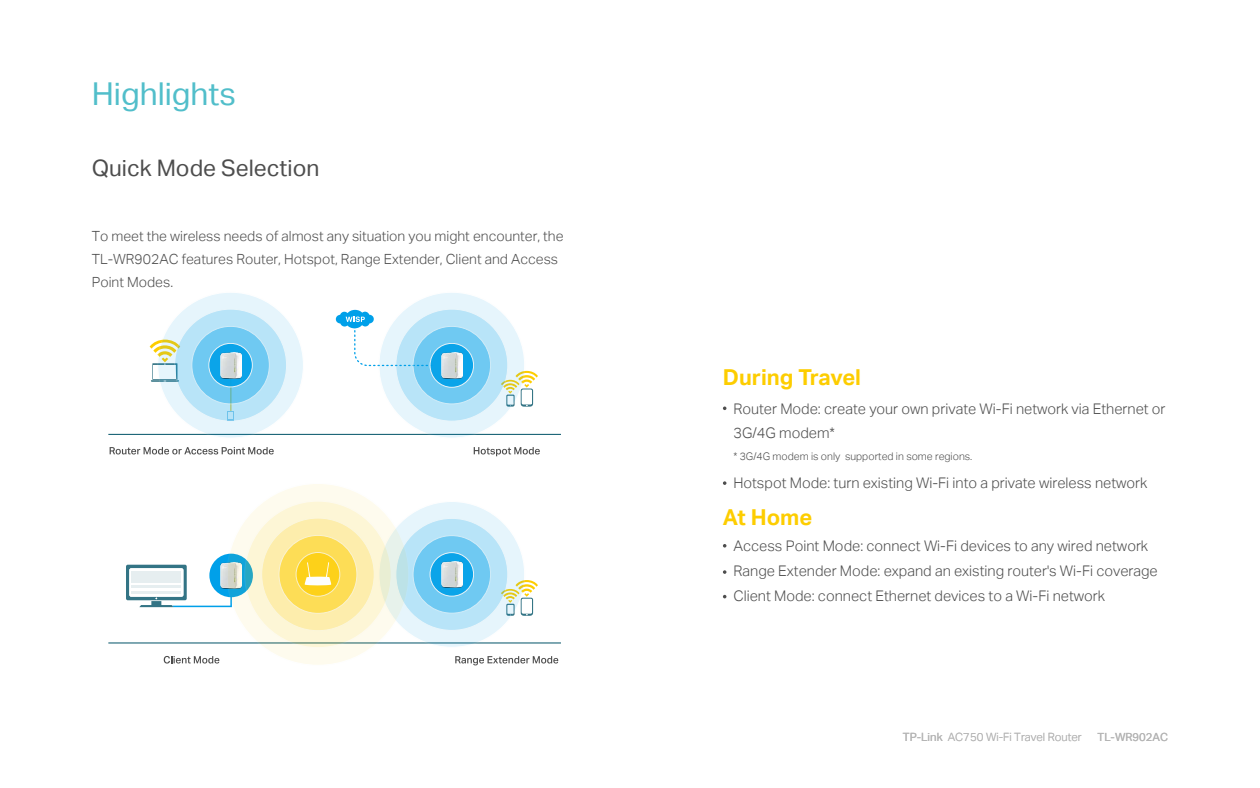
<style>
.page{position:relative;width:1260px;height:788px;background:#fff}
.page>*{position:absolute;margin:0;border:0;box-sizing:border-box;transform-origin:0 0}
.t1{font:31.5px "TP Link Aktiv Regular";color:#51beca}
.t2{font:22.75px "TP Link Aktiv Regular";color:#4d4d4d}
.t3{font:21.96px "TP Link Aktiv Bold";color:#fdcd00}
.t4{font:14.61px/25.2px "TP Link Aktiv Light";color:#4d4d4d}
.t5{font:14px/22.8px "TP Link Aktiv Light";color:#4d4d4d}
.t6{font:11.38px "TP Link Aktiv Light";color:#b5b5b5}
.t7{font:11.2px "TP Link Aktiv Regular";color:#b5b5b5}
.t8{font:10.5px "TP Link Aktiv Light";color:#4d4d4d}
.s1{font-family:"TP Link Aktiv Regular"}
</style>
<div class="page">
<hr style="left:108px;top:434px;width:453px;height:1px;background:#005267">
<svg style="left:110px;top:447px;width:164px;height:7px"></svg>
<svg style="left:474px;top:447px;width:66px;height:9px"></svg>
<hr style="left:108px;top:642px;width:453px;height:1px;background:#005267">
<svg style="left:164px;top:656px;width:55px;height:7px"></svg>
<svg style="left:455px;top:656px;width:103px;height:9px"></svg>
<svg style="left:150px;top:339px;width:13px;height:43px"></svg>
<svg style="left:126px;top:564px;width:106px;height:44px"></svg>
<svg style="left:209px;top:553px;width:44px;height:44px"></svg>
<img style="left:221px;top:562px;width:7px;height:26px">
<svg style="left:512px;top:580px;width:26px;height:36px"></svg>
<svg style="left:336px;top:310px;width:43px;height:57px"></svg>
<svg style="left:379px;top:501px;width:146px;height:146px;fill:#e6f5fc"></svg>
<div style="left:396px;top:518px;width:112px;height:112px;background:#b8e4f8;border-radius:50%"></div>
<svg style="left:413px;top:535px;width:78px;height:78px;fill:#6fc9f2"></svg>
<div style="left:413px;top:535px;width:78px;height:78px;border:1px solid #f7f8f8;border-radius:50%"></div>
<svg style="left:430px;top:552px;width:44px;height:44px"></svg>
<div style="left:430px;top:552px;width:44px;height:44px;border:1px solid #f7f8f8;border-radius:50%"></div>
<img style="left:441px;top:561px;width:21px;height:26px">
<svg style="left:512px;top:371px;width:26px;height:36px"></svg>
<svg style="left:379px;top:292px;width:146px;height:146px;fill:#e6f5fc"></svg>
<div style="left:396px;top:309px;width:112px;height:112px;background:#b8e4f8;border-radius:50%"></div>
<svg style="left:413px;top:326px;width:78px;height:78px;fill:#6fc9f2"></svg>
<div style="left:413px;top:326px;width:78px;height:78px;border:1px solid #f7f8f8;border-radius:50%"></div>
<svg style="left:430px;top:343px;width:44px;height:44px"></svg>
<div style="left:430px;top:343px;width:44px;height:44px;border:1px solid #f7f8f8;border-radius:50%"></div>
<img style="left:441px;top:352px;width:21px;height:26px">
<svg style="left:158px;top:292px;width:145px;height:146px;fill:#e6f5fc"></svg>
<svg style="left:175px;top:309px;width:112px;height:112px;fill:#b8e4f8"></svg>
<svg style="left:192px;top:326px;width:77px;height:78px;fill:#6fc9f2"></svg>
<div style="left:192px;top:326px;width:78px;height:78px;border:1px solid #f7f8f8;border-radius:50%"></div>
<svg style="left:209px;top:343px;width:43px;height:44px"></svg>
<div style="left:209px;top:343px;width:44px;height:44px;border:1px solid #f7f8f8;border-radius:50%"></div>
<img style="left:220px;top:352px;width:21px;height:26px">
<div style="left:132px;top:571px;width:49px;height:11px;background:#e6eef0"></div>
<hr style="left:132px;top:585px;width:49px;height:3px;background:#005267">
<hr style="left:132px;top:590px;width:49px;height:3px;background:#005267">
<svg style="left:227px;top:483px;width:182px;height:182px;fill:#fefbee"></svg>
<svg style="left:245px;top:501px;width:146px;height:146px;fill:#fdf6d6"></svg>
<div style="left:262px;top:518px;width:112px;height:112px;background:#fdedac;border-radius:50%"></div>
<svg style="left:279px;top:535px;width:78px;height:78px;fill:#fddd56"></svg>
<div style="left:279px;top:535px;width:78px;height:78px;border:1px solid #f7f8f8;border-radius:50%"></div>
<svg style="left:296px;top:552px;width:44px;height:44px"></svg>
<div style="left:296px;top:552px;width:44px;height:44px;border:1px solid #f7f8f8;border-radius:50%"></div>
<svg style="left:305px;top:562px;width:26px;height:23px"></svg>
<svg style="left:723px;top:481px;width:3px;height:4px"></svg>
<svg style="left:723px;top:570px;width:3px;height:4px"></svg>
<svg style="left:723px;top:406px;width:3px;height:4px"></svg>
<h1 class="t1" style="left:92px;top:76px;width:146px">Highlights</h1>
<h2 class="t2" style="left:92px;top:154px;width:229px">Quick Mode Selection</h2>
<p class="t5" style="left:92px;top:225px;width:473px">To meet the wireless needs of almost any situation you might encounter, the<br>TL-WR902AC features Router, Hotspot, Range Extender, Client and Access<br>Point Modes.</p>
<h3 class="t3" style="left:723px;top:365px;width:140px">During Travel</h3>
<p class="t4" style="left:733px;top:397px;width:434px;line-height:23.8px">Router Mode: create your own private Wi-Fi network via Ethernet or<br>3G/4G modem*</p>
<p class="t8" style="left:733px;top:450px;width:240px">* 3G/4G modem is only supported in some regions.</p>
<p class="t4" style="left:733px;top:470px;width:415px">Hotspot Mode: turn existing Wi-Fi into a private wireless network</p>
<h3 class="t3" style="left:723px;top:505px;width:91px">At Home</h3>
<p class="t4" style="left:733px;top:533px;width:426px">Access Point Mode: connect Wi-Fi devices to any wired network<br>Range Extender Mode: expand an existing router's Wi-Fi coverage<br>Client Mode: connect Ethernet devices to a Wi-Fi network</p>
<p class="t6" style="left:903px;top:730px;width:180px"><span class="s1">TP-Link</span> AC750 Wi-Fi Travel Router</p>
<p class="t7" style="left:1098px;top:730px;width:72px">TL-WR902AC</p>
</div>
